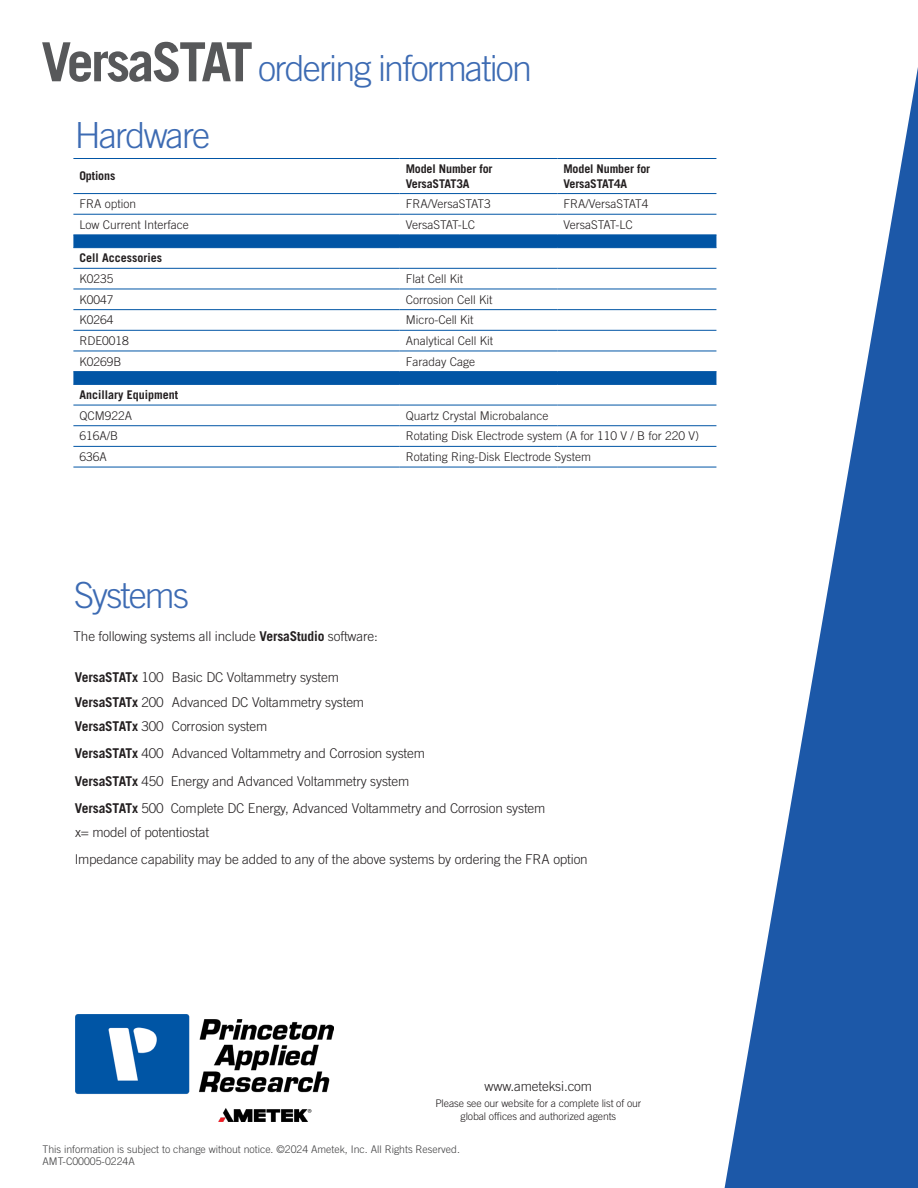
<style>
.page{position:relative;width:918px;height:1188px;background:#fff}
.page>*{position:absolute;margin:0;border:0;box-sizing:border-box;transform-origin:0 0}
.t1{font:300 36px "Trade Gothic LT Std";letter-spacing:-.05em;color:#3d6bb3}
.t2{font:300 13.5px "Trade Gothic LT Std";letter-spacing:-.01em;color:#231f20}
.t3{font:300 12px "Trade Gothic LT Std";color:#231f20}
.t4{font:700 12px/14.4px "Trade Gothic LT Std";letter-spacing:-.01em;color:#231f20}
.t5{font:300 10.5px "Trade Gothic LT Std";color:#3e3e3f}
.t6{font:300 10.5px/12.6px "Trade Gothic LT Std";letter-spacing:-.01em;color:#231f20;text-align:center}
.s1{font-weight:700;font-size:54px;color:#57585a}
.s2{font-weight:700}
</style>
<div class="page">
<svg style="left:725px;top:67px;width:193px;height:1121px"></svg>
<svg style="left:73px;top:236px;width:643px;height:148px"></svg>
<hr style="left:400px;top:158px;width:157px;height:1px;background:#0155a5">
<hr style="left:557px;top:158px;width:159px;height:1px;background:#0155a5">
<hr style="left:400px;top:193px;width:157px;height:1px;background:#0155a5">
<hr style="left:557px;top:193px;width:159px;height:1px;background:#0155a5">
<hr style="left:400px;top:214px;width:157px;height:1px;background:#0155a5">
<hr style="left:557px;top:214px;width:159px;height:1px;background:#0155a5">
<hr style="left:400px;top:289px;width:157px;height:1px;background:#0155a5">
<hr style="left:557px;top:289px;width:159px;height:1px;background:#0155a5">
<hr style="left:400px;top:309px;width:157px;height:1px;background:#0155a5">
<hr style="left:557px;top:309px;width:159px;height:1px;background:#0155a5">
<hr style="left:400px;top:330px;width:157px;height:1px;background:#0155a5">
<hr style="left:557px;top:330px;width:159px;height:1px;background:#0155a5">
<hr style="left:400px;top:351px;width:157px;height:1px;background:#0155a5">
<hr style="left:557px;top:351px;width:159px;height:1px;background:#0155a5">
<hr style="left:400px;top:371px;width:157px;height:1px;background:#0155a5">
<hr style="left:557px;top:371px;width:159px;height:1px;background:#0155a5">
<hr style="left:400px;top:405px;width:157px;height:1px;background:#0155a5">
<hr style="left:557px;top:405px;width:159px;height:1px;background:#0155a5">
<hr style="left:400px;top:425px;width:157px;height:1px;background:#0155a5">
<hr style="left:557px;top:425px;width:159px;height:1px;background:#0155a5">
<hr style="left:400px;top:446px;width:157px;height:1px;background:#0155a5">
<hr style="left:557px;top:446px;width:159px;height:1px;background:#0155a5">
<hr style="left:400px;top:467px;width:157px;height:1px;background:#0155a5">
<hr style="left:557px;top:467px;width:159px;height:1px;background:#0155a5">
<hr style="left:73px;top:158px;width:327px;height:1px;background:#0155a5">
<hr style="left:73px;top:193px;width:327px;height:1px;background:#0155a5">
<hr style="left:73px;top:214px;width:327px;height:1px;background:#0155a5">
<hr style="left:73px;top:235px;width:327px;height:1px;background:#0155a5">
<hr style="left:400px;top:235px;width:157px;height:1px;background:#0155a5">
<hr style="left:557px;top:235px;width:159px;height:1px;background:#0155a5">
<hr style="left:73px;top:247px;width:327px;height:1px;background:#0155a5">
<hr style="left:400px;top:247px;width:157px;height:1px;background:#0155a5">
<hr style="left:557px;top:247px;width:159px;height:1px;background:#0155a5">
<hr style="left:73px;top:268px;width:327px;height:1px;background:#0155a5">
<hr style="left:400px;top:268px;width:157px;height:1px;background:#0155a5">
<hr style="left:557px;top:268px;width:159px;height:1px;background:#0155a5">
<hr style="left:73px;top:289px;width:327px;height:1px;background:#0155a5">
<hr style="left:73px;top:309px;width:327px;height:1px;background:#0155a5">
<hr style="left:73px;top:330px;width:327px;height:1px;background:#0155a5">
<hr style="left:73px;top:351px;width:327px;height:1px;background:#0155a5">
<hr style="left:73px;top:371px;width:327px;height:1px;background:#0155a5">
<hr style="left:73px;top:384px;width:327px;height:1px;background:#0155a5">
<hr style="left:400px;top:384px;width:157px;height:1px;background:#0155a5">
<hr style="left:557px;top:384px;width:159px;height:1px;background:#0155a5">
<hr style="left:73px;top:405px;width:327px;height:1px;background:#0155a5">
<hr style="left:73px;top:425px;width:327px;height:1px;background:#0155a5">
<hr style="left:73px;top:446px;width:327px;height:1px;background:#0155a5">
<hr style="left:73px;top:467px;width:327px;height:1px;background:#0155a5">
<img style="left:75px;top:1014px;width:259px;height:108px">
<p class="t1" style="left:41px;top:47px;width:492px"><span class="s1">VersaSTAT</span> ordering information</p>
<p class="t1" style="left:75px;top:114px;width:137px">Hardware</p>
<p class="t4" style="left:79px;top:169px;width:37px">Options</p>
<p class="t4" style="left:406px;top:162px;width:88px">Model Number for<br>VersaSTAT3A</p>
<p class="t4" style="left:563px;top:162px;width:88px">Model Number for<br>VersaSTAT4A</p>
<p class="t3" style="left:79px;top:197px;width:58px">FRA option</p>
<p class="t3" style="left:406px;top:197px;width:87px">FRA/VersaSTAT3</p>
<p class="t3" style="left:563px;top:197px;width:87px">FRA/VersaSTAT4</p>
<p class="t3" style="left:79px;top:218px;width:111px">Low Current Interface</p>
<p class="t3" style="left:406px;top:218px;width:71px">VersaSTAT-LC</p>
<p class="t3" style="left:563px;top:218px;width:71px">VersaSTAT-LC</p>
<p class="t4" style="left:79px;top:251px;width:84px">Cell Accessories</p>
<p class="t3" style="left:79px;top:272px;width:36px">K0235</p>
<p class="t3" style="left:406px;top:272px;width:59px">Flat Cell Kit</p>
<p class="t3" style="left:79px;top:292px;width:36px">K0047</p>
<p class="t3" style="left:406px;top:292px;width:88px">Corrosion Cell Kit</p>
<p class="t3" style="left:79px;top:313px;width:36px">K0264</p>
<p class="t3" style="left:406px;top:313px;width:69px">Micro-Cell Kit</p>
<p class="t3" style="left:79px;top:334px;width:51px">RDE0018</p>
<p class="t3" style="left:406px;top:334px;width:89px">Analytical Cell Kit</p>
<p class="t3" style="left:79px;top:354px;width:44px">K0269B</p>
<p class="t3" style="left:406px;top:354px;width:71px">Faraday Cage</p>
<p class="t4" style="left:79px;top:387px;width:100px">Ancillary Equipment</p>
<p class="t3" style="left:79px;top:408px;width:54px">QCM922A</p>
<p class="t3" style="left:406px;top:408px;width:144px">Quartz Crystal Microbalance</p>
<p class="t3" style="left:79px;top:429px;width:40px">616A/B</p>
<p class="t3" style="left:406px;top:429px;width:295px">Rotating Disk Electrode system (A for 110 V / B for 220 V)</p>
<p class="t3" style="left:79px;top:450px;width:29px">636A</p>
<p class="t3" style="left:406px;top:450px;width:187px">Rotating Ring-Disk Electrode System</p>
<p class="t1" style="left:74px;top:573px;width:117px">Systems</p>
<p class="t2" style="left:74px;top:628px;width:306px">The following systems all include <span class="s2">VersaStudio</span> software:</p>
<p class="t2" style="left:75px;top:669px;width:266px"><span class="s2">VersaSTATx</span> 100 Basic DC Voltammetry system</p>
<p class="t2" style="left:75px;top:694px;width:291px"><span class="s2">VersaSTATx</span> 200 Advanced DC Voltammetry system</p>
<p class="t2" style="left:75px;top:719px;width:194px"><span class="s2">VersaSTATx</span> 300 Corrosion system</p>
<p class="t2" style="left:75px;top:746px;width:352px"><span class="s2">VersaSTATx</span> 400 Advanced Voltammetry and Corrosion system</p>
<p class="t2" style="left:75px;top:773px;width:336px"><span class="s2">VersaSTATx</span> 450 Energy and Advanced Voltammetry system</p>
<p class="t2" style="left:75px;top:800px;width:472px"><span class="s2">VersaSTATx</span> 500 Complete DC Energy, Advanced Voltammetry and Corrosion system</p>
<p class="t2" style="left:75px;top:824px;width:136px">x= model of potentiostat</p>
<p class="t2" style="left:75px;top:851px;width:515px">Impedance capability may be added to any of the above systems by ordering the FRA option</p>
<p class="t2" style="left:485px;top:1078px;width:109px">www.ameteksi.com</p>
<p class="t6" style="left:435px;top:1097px;width:208px">Please see our website for a complete list of our global offices and authorized agents</p>
<p class="t5" style="left:43px;top:1143px;width:419px">This information is subject to change without notice. ©2024 Ametek, Inc. All Rights Reserved.</p>
<p class="t5" style="left:43px;top:1155px;width:94px">AMT-C00005-0224A</p>
</div>
